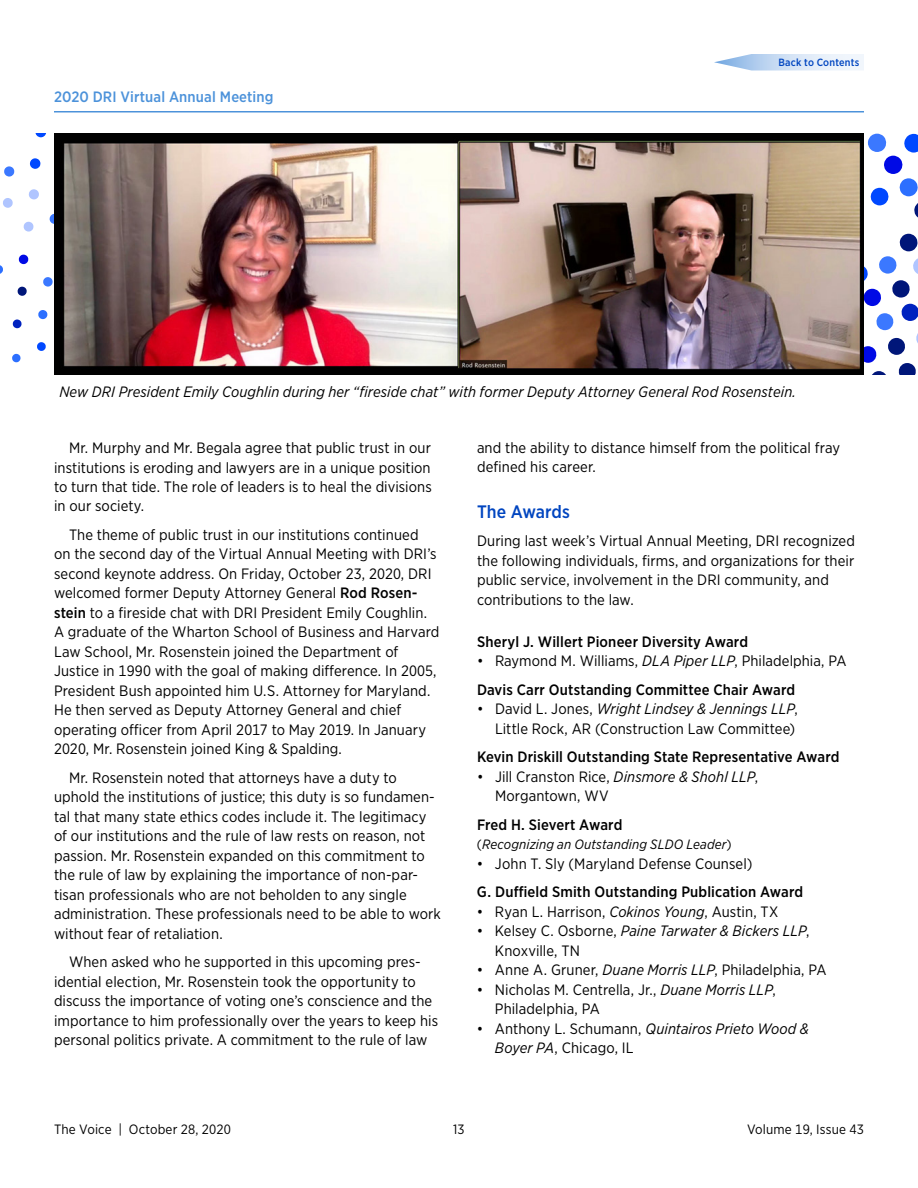
<style>
.page{position:relative;width:918px;height:1188px;background:#fff}
.page>*{position:absolute;margin:0;border:0;box-sizing:border-box;transform-origin:0 0}
.t1{font:500 18px "Gotham Narrow";letter-spacing:-.005em;color:#0045c0}
.t2{font:15px/19.5px "Gotham Narrow";letter-spacing:.005em;color:#000}
.t3{font:500 15px/28.5px "Gotham Narrow";letter-spacing:.01em;color:#000}
.t4{font:italic 15px "Gotham Narrow";letter-spacing:.005em;color:#000}
.t5{font:500 15px "Gotham Narrow";letter-spacing:.01em;color:#4c92da}
.t6{font:13.5px "Gotham Narrow";letter-spacing:.01em;color:#000}
.t7{font:italic 13.5px "Gotham Narrow";letter-spacing:.01em;color:#000}
.t8{font:500 10.5px "Gotham Narrow";letter-spacing:.02em;color:#0045c0}
.s1{font-weight:500}
.s2{font-weight:400}
.s3{font-weight:400;font-style:italic}
.s4{font-style:italic}
.s5{font-style:normal}
</style>
<div class="page">
<svg style="left:714px;top:54px;width:150px;height:16px"></svg>
<hr style="left:54px;top:111px;width:810px;height:1px;background:#4c92da">
<svg style="left:0;top:134px;width:918px;height:241px"></svg>
<img style="left:54px;top:134px;width:810px;height:241px">
<p class="t5" style="left:54px;top:87px;width:221px">2020 DRI Virtual Annual Meeting</p>
<p class="t8" style="left:778px;top:56px;width:83px">Back to Contents</p>
<p class="t4" style="left:59px;top:383px;width:738px">New DRI President Emily Coughlin during her “fireside chat” with former Deputy Attorney General Rod Rosenstein.</p>
<p class="t2" style="left:54px;top:438px;width:379px;text-align:justify;text-indent:15px">Mr. Murphy and Mr. Begala agree that public trust in our institutions is eroding and lawyers are in a unique position to turn that tide. The role of leaders is to heal the divisions in our society.</p>
<p class="t2" style="left:54px;top:525px;width:387px;text-indent:15px">The theme of public trust in our institutions continued<br>on the second day of the Virtual Annual Meeting with DRI’s second keynote address. On Friday, October 23, 2020, DRI welcomed former Deputy Attorney General <span class="s1">Rod Rosen&shy;stein</span> to a fireside chat with DRI President Emily Coughlin.<br>A graduate of the Wharton School of Business and Harvard Law School, Mr. Rosenstein joined the Department of Justice in 1990 with the goal of making difference. In 2005, President Bush appointed him U.S. Attorney for Maryland.<br>He then served as Deputy Attorney General and chief operating officer from April 2017 to May 2019. In January 2020, Mr. Rosenstein joined King &amp; Spalding.</p>
<p class="t2" style="left:54px;top:768px;width:389px;text-indent:15px">Mr. Rosenstein noted that attorneys have a duty to uphold the institutions of justice; this duty is so fundamen&shy;tal that many state ethics codes include it. The legitimacy of our institutions and the rule of law rests on reason, not passion. Mr. Rosenstein expanded on this commitment to the rule of law by explaining the importance of non-par&shy;tisan professionals who are not beholden to any single administration. These professionals need to be able to work without fear of retaliation.</p>
<p class="t2" style="left:54px;top:952px;width:386px;text-indent:15px">When asked who he supported in this upcoming pres&shy;idential election, Mr. Rosenstein took the opportunity to discuss the importance of voting one’s conscience and the importance to him professionally over the years to keep his personal politics private. A commitment to the rule of law</p>
<p class="t2" style="left:477px;top:438px;width:365px">and the ability to distance himself from the political fray defined his career.</p>
<p class="t1" style="left:477px;top:500px;width:94px">The Awards</p>
<p class="t2" style="left:477px;top:531px;width:379px">During last week’s Virtual Annual Meeting, DRI recognized the following individuals, firms, and organizations for their public service, involvement in the DRI community, and contributions to the law.</p>
<p class="t3" style="left:477px;top:627px;width:273px">Sheryl J. Willert Pioneer Diversity Award</p>
<p class="t3" style="left:477px;top:646px;width:371px"><span class="s2">• Raymond M. Williams,</span> <span class="s3">DLA Piper LLP</span><span class="s2">, Philadelphia, PA<br></span>Davis Carr Outstanding Committee Chair Award</p>
<p class="t2" style="left:477px;top:699px;width:322px;text-align:right">• David L. Jones, <span class="s4">Wright Lindsey &amp; Jennings LLP</span>,<br>Little Rock, AR (Construction Law Committee)</p>
<p class="t3" style="left:477px;top:742px;width:364px">Kevin Driskill Outstanding State Representative Award</p>
<p class="t2" style="left:495px;top:766px;width:265px;text-indent:-18px">• Jill Cranston Rice, <span class="s4">Dinsmore &amp; Shohl LLP</span>,<br>Morgantown, WV</p>
<p class="t3" style="left:477px;top:810px;width:147px">Fred H. Sievert Award</p>
<p class="t7" style="left:477px;top:836px;width:256px"><span class="s5">(</span>Recognizing an Outstanding SLDO Leader<span class="s5">)</span></p>
<p class="t2" style="left:477px;top:853px;width:277px">• John T. Sly (Maryland Defense Counsel)</p>
<p class="t3" style="left:477px;top:877px;width:328px">G. Duffield Smith Outstanding Publication Award</p>
<p class="t2" style="left:477px;top:901px;width:303px">• Ryan L. Harrison, <span class="s4">Cokinos Young</span>, Austin, TX</p>
<p class="t2" style="left:495px;top:921px;width:316px;text-indent:-18px">• Kelsey C. Osborne, <span class="s4">Paine Tarwater &amp; Bickers LLP</span>,<br>Knoxville, TN</p>
<p class="t2" style="left:477px;top:960px;width:351px">• Anne A. Gruner, <span class="s4">Duane Morris LLP</span>, Philadelphia, PA</p>
<p class="t2" style="left:495px;top:979px;width:282px;text-indent:-18px">• Nicholas M. Centrella, Jr., <span class="s4">Duane Morris LLP</span>,<br>Philadelphia, PA</p>
<p class="t2" style="left:495px;top:1018px;width:316px;text-indent:-18px">• Anthony L. Schumann, <span class="s4">Quintairos Prieto Wood &amp;<br>Boyer PA</span>, Chicago, IL</p>
<p class="t6" style="left:54px;top:1121px;width:178px">The Voice | October 28, 2020</p>
<p class="t6" style="left:453px;top:1121px;width:13px">13</p>
<p class="t6" style="left:747px;top:1121px;width:118px">Volume 19, Issue 43</p>
</div>
